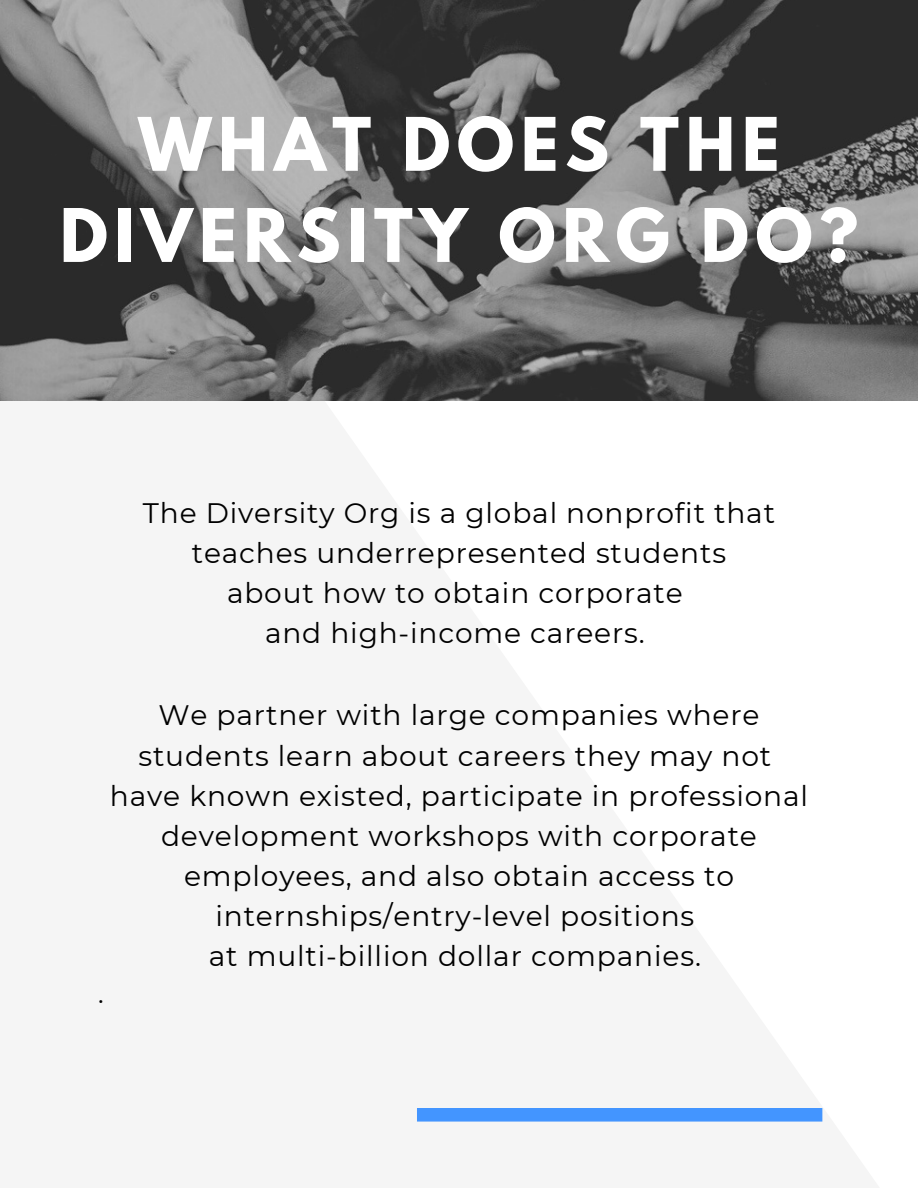
<style>
.page{position:relative;width:918px;height:1188px;background:#fff}
.page>*{position:absolute;margin:0;border:0;box-sizing:border-box;transform-origin:0 0}
.t1{font:700 65.4px/91.2px "League Spartan";letter-spacing:.1em;color:#fff;text-align:center}
.t2{font:28.2px/40px "Montserrat";letter-spacing:.03em;color:#000;text-align:center}
.t3{font:28.05px/40px "Montserrat";letter-spacing:.03em;color:#000;text-align:center}
.t4{font:26.55px "Montserrat";color:#000}
</style>
<div class="page">
<img style="left:0;top:0;width:918px;height:400px">
<svg style="left:416px;top:1108px;width:407px;height:14px;background:#4998fe"></svg>
<h1 class="t1" style="left:60px;top:107px;width:800px">WHAT DOES THE<br>DIVERSITY ORG DO?</h1>
<p class="t3" style="left:143px;top:493px;width:634px">The Diversity Org is a global nonprofit that teaches underrepresented students<br>about how to obtain corporate<br>and high-income careers.</p>
<p class="t2" style="left:110px;top:695px;width:700px">We partner with large companies where students learn about careers they may not have known existed, participate in professional development workshops with corporate employees, and also obtain access to internships/entry-level positions<br>at multi-billion dollar companies.</p>
<p class="t4" style="left:98px;top:978px;width:7px">.</p>
</div>
